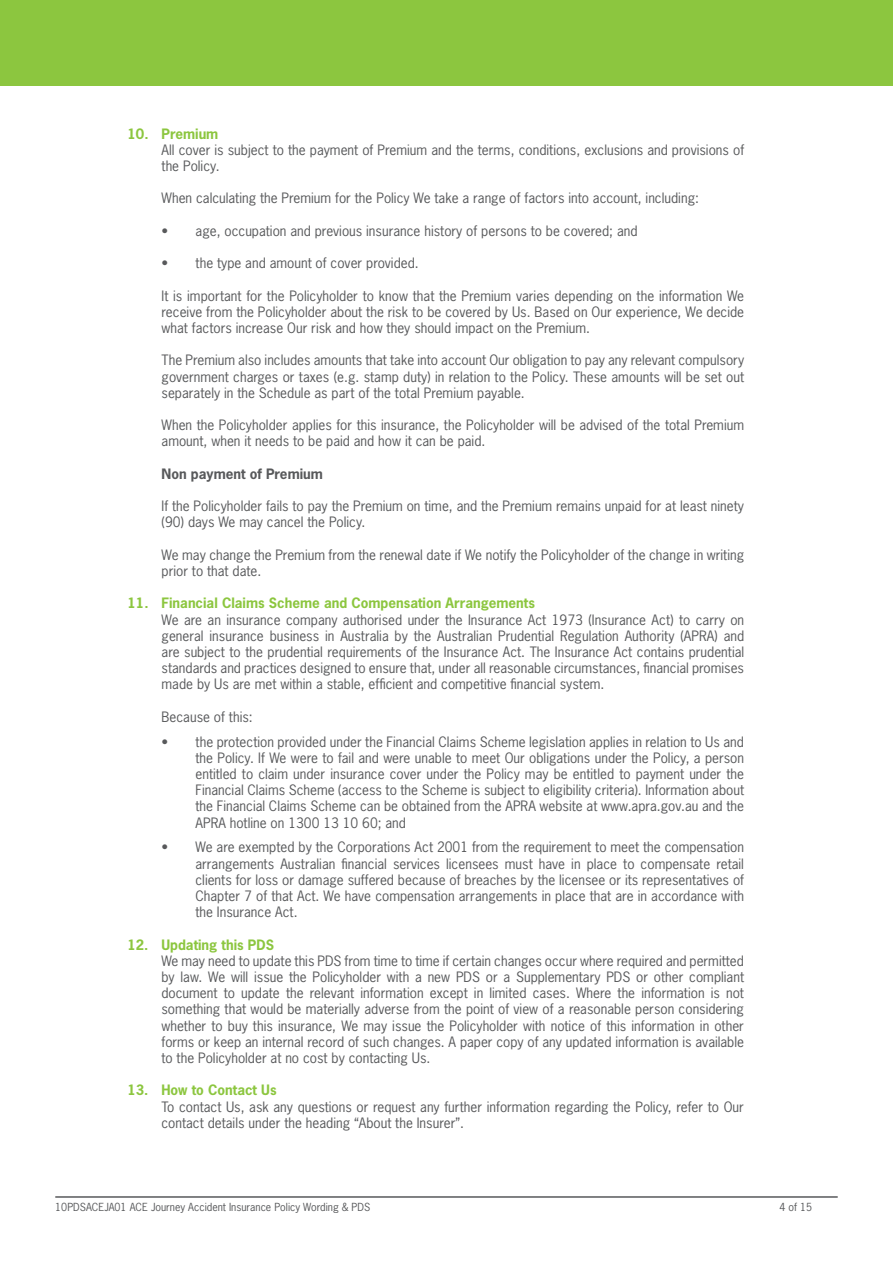
<style>
.page{position:relative;width:893px;height:1263px;background:#fff}
.page>*{position:absolute;margin:0;border:0;box-sizing:border-box;transform-origin:0 0}
.t1{font:13.5px/16.2px "News Gothic";color:#58595b;text-align:justify}
.t2{font:700 13.5px "News Gothic";color:#8cc63f}
.t3{font:700 13.5px "News Gothic";color:#58595b}
.t4{font:10.5px "News Gothic";color:#58595b}
</style>
<div class="page">
<div style="left:0;top:0;width:893px;height:85px;background:#8cc63f"></div>
<hr style="left:55px;top:1196px;width:783px;height:2px;background:#58595b">
<p class="t2" style="left:128px;top:125px;width:92px">10. Premium</p>
<p class="t1" style="left:162px;top:141px;width:584px">All cover is subject to the payment of Premium and the terms, conditions, exclusions and provisions of the Policy.</p>
<p class="t1" style="left:162px;top:190px;width:539px">When calculating the Premium for the Policy We take a range of factors into account, including:</p>
<p class="t1" style="left:162px;top:222px;width:477px">• age, occupation and previous insurance history of persons to be covered; and</p>
<p class="t1" style="left:162px;top:255px;width:259px">• the type and amount of cover provided.</p>
<p class="t1" style="left:162px;top:287px;width:584px">It is important for the Policyholder to know that the Premium varies depending on the information We receive from the Policyholder about the risk to be covered by Us. Based on Our experience, We decide what factors increase Our risk and how they should impact on the Premium.</p>
<p class="t1" style="left:162px;top:352px;width:584px">The Premium also includes amounts that take into account Our obligation to pay any relevant compulsory government charges or taxes (e.g. stamp duty) in relation to the Policy. These amounts will be set out separately in the Schedule as part of the total Premium payable.</p>
<p class="t1" style="left:162px;top:417px;width:584px">When the Policyholder applies for this insurance, the Policyholder will be advised of the total Premium amount, when it needs to be paid and how it can be paid.</p>
<p class="t3" style="left:162px;top:465px;width:163px">Non payment of Premium</p>
<p class="t1" style="left:162px;top:498px;width:584px">If the Policyholder fails to pay the Premium on time, and the Premium remains unpaid for at least ninety (90) days We may cancel the Policy.</p>
<p class="t1" style="left:162px;top:546px;width:584px">We may change the Premium from the renewal date if We notify the Policyholder of the change in writing prior to that date.</p>
<p class="t2" style="left:128px;top:594px;width:409px">11. Financial Claims Scheme and Compensation Arrangements</p>
<p class="t1" style="left:162px;top:611px;width:584px">We are an insurance company authorised under the Insurance Act 1973 (Insurance Act) to carry on general insurance business in Australia by the Australian Prudential Regulation Authority (APRA) and are subject to the prudential requirements of the Insurance Act. The Insurance Act contains prudential standards and practices designed to ensure that, under all reasonable circumstances, financial promises made by Us are met within a stable, efficient and competitive financial system.</p>
<p class="t1" style="left:162px;top:708px;width:93px">Because of this:</p>
<p class="t1" style="left:196px;top:733px;width:550px;text-indent:-34px">• the protection provided under the Financial Claims Scheme legislation applies in relation to Us and the Policy. If We were to fail and were unable to meet Our obligations under the Policy, a person entitled to claim under insurance cover under the Policy may be entitled to payment under the Financial Claims Scheme (access to the Scheme is subject to eligibility criteria). Information about the Financial Claims Scheme can be obtained from the APRA website at www.apra.gov.au and the APRA hotline on 1300 13 10 60; and</p>
<p class="t1" style="left:195px;top:839px;width:550px;text-indent:-34px">• We are exempted by the Corporations Act 2001 from the requirement to meet the compensation arrangements Australian financial services licensees must have in place to compensate retail clients for loss or damage suffered because of breaches by the licensee or its representatives of Chapter 7 of that Act. We have compensation arrangements in place that are in accordance with the Insurance Act.</p>
<p class="t2" style="left:127px;top:935px;width:148px">12. Updating this PDS</p>
<p class="t1" style="left:161px;top:952px;width:584px">We may need to update this PDS from time to time if certain changes occur where required and permitted by law. We will issue the Policyholder with a new PDS or a Supplementary PDS or other compliant document to update the relevant information except in limited cases. Where the information is not something that would be materially adverse from the point of view of a reasonable person considering whether to buy this insurance, We may issue the Policyholder with notice of this information in other forms or keep an internal record of such changes. A paper copy of any updated information is available to the Policyholder at no cost by contacting Us.</p>
<p class="t2" style="left:127px;top:1081px;width:151px">13. How to Contact Us</p>
<p class="t1" style="left:161px;top:1098px;width:584px">To contact Us, ask any questions or request any further information regarding the Policy, refer to Our contact details under the heading “About the Insurer”.</p>
<p class="t4" style="left:55px;top:1200px;width:316px">10PDSACEJA01 ACE Journey Accident Insurance Policy Wording &amp; PDS</p>
<p class="t4" style="left:779px;top:1200px;width:34px">4 of 15</p>
</div>
